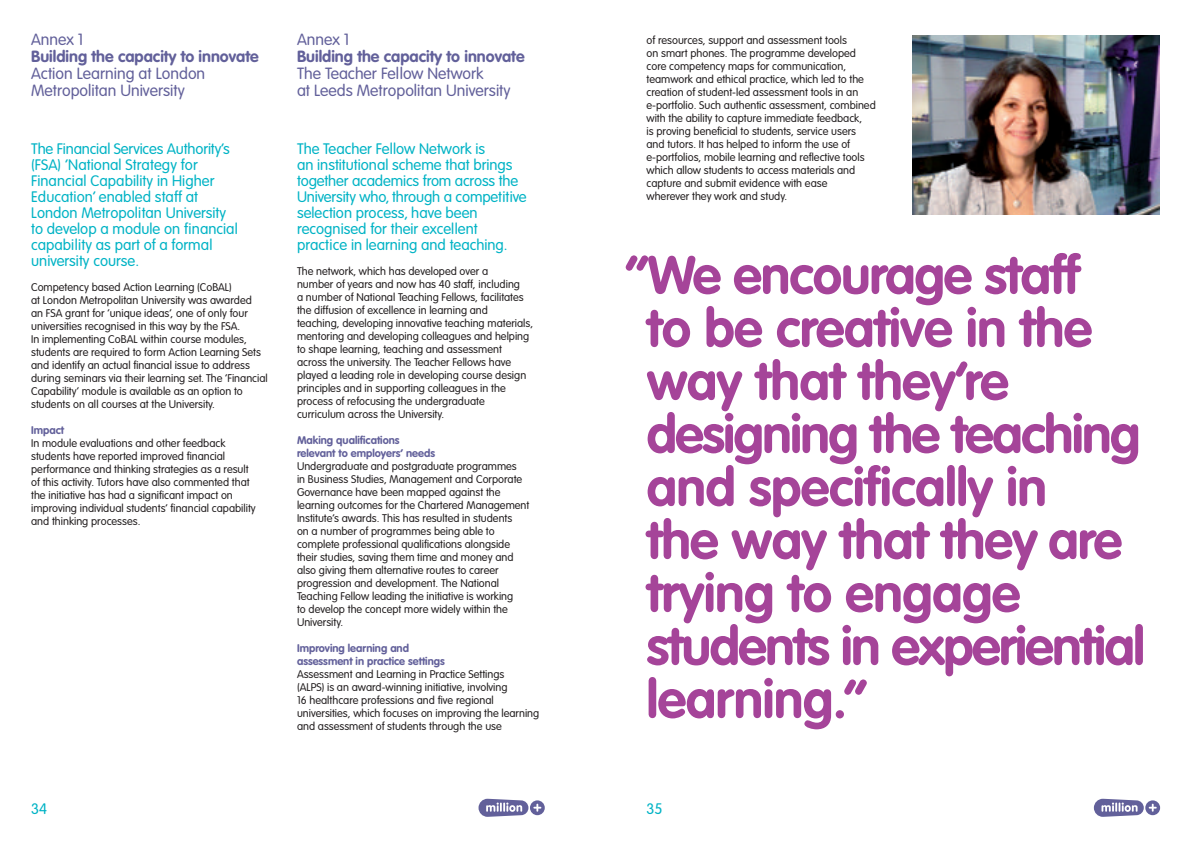
<style>
.page{position:relative;width:1191px;height:842px;background:#fff}
.page>*{position:absolute;margin:0;border:0;box-sizing:border-box;transform-origin:0 0}
.t1{font:700 53px/53px "VAG Rounded";letter-spacing:-.015em;color:#a54499}
.t2{font:300 16px/17px "VAG Rounded";color:#62609a}
.t3{font:700 16px "VAG Rounded";color:#62609a}
.t4{font:300 15px/16px "VAG Rounded";color:#00b3c5}
.t5{font:300 11px/13px "VAG Rounded";color:#231f20}
.t6{font:700 11px/13px "VAG Rounded";color:#62609a}
</style>
<div class="page">
<svg style="left:530px;top:800px;width:15px;height:15px"></svg>
<svg style="left:478px;top:799px;width:63px;height:18px"></svg>
<svg style="left:1145px;top:800px;width:15px;height:15px"></svg>
<svg style="left:1093px;top:799px;width:63px;height:18px"></svg>
<img style="left:912px;top:35px;width:247px;height:179px">
<h2 class="t2" style="left:31px;top:31px;width:54px">Annex 1</h2>
<h2 class="t3" style="left:31px;top:47px;width:229px">Building the capacity to innovate</h2>
<h2 class="t2" style="left:31px;top:65px;width:176px">Action Learning at London<br>Metropolitan University</h2>
<p class="t4" style="left:31px;top:140px;width:208px">The Financial Services Authority’s (FSA) ‘National Strategy for<br>Financial Capability in Higher<br>Education’ enabled staff at<br>London Metropolitan University to develop a module on financial capability as part of a formal university course.</p>
<p class="t5" style="left:31px;top:281px;width:238px">Competency based Action Learning (CoBAL)<br>at London Metropolitan University was awarded<br>an FSA grant for ‘unique ideas’, one of only four universities recognised in this way by the FSA.<br>In implementing CoBAL within course modules, students are required to form Action Learning Sets and identify an actual financial issue to address during seminars via their learning set. The ‘Financial Capability’ module is available as an option to students on all courses at the University.</p>
<p class="t6" style="left:31px;top:424px;width:34px">Impact</p>
<p class="t5" style="left:31px;top:437px;width:226px">In module evaluations and other feedback students have reported improved financial performance and thinking strategies as a result of this activity. Tutors have also commented that the initiative has had a significant impact on improving individual students’ financial capability and thinking processes.</p>
<h2 class="t2" style="left:297px;top:31px;width:54px">Annex 1</h2>
<h2 class="t3" style="left:297px;top:47px;width:229px">Building the capacity to innovate</h2>
<h2 class="t2" style="left:297px;top:65px;width:215px">The Teacher Fellow Network<br>at Leeds Metropolitan University</h2>
<p class="t4" style="left:297px;top:140px;width:231px">The Teacher Fellow Network is<br>an institutional scheme that brings together academics from across the University who, through a competitive selection process, have been recognised for their excellent practice in learning and teaching.</p>
<p class="t5" style="left:297px;top:265px;width:237px">The network, which has developed over a<br>number of years and now has 40 staff, including<br>a number of National Teaching Fellows, facilitates the diffusion of excellence in learning and teaching, developing innovative teaching materials, mentoring and developing colleagues and helping to shape learning, teaching and assessment across the university. The Teacher Fellows have played a leading role in developing course design principles and in supporting colleagues in the process of refocusing the undergraduate curriculum across the University.</p>
<p class="t6" style="left:297px;top:434px;width:139px">Making qualifications relevant to employers’ needs</p>
<p class="t5" style="left:297px;top:460px;width:234px">Undergraduate and postgraduate programmes<br>in Business Studies, Management and Corporate Governance have been mapped against the learning outcomes for the Chartered Management Institute’s awards. This has resulted in students<br>on a number of programmes being able to complete professional qualifications alongside their studies, saving them time and money and also giving them alternative routes to career progression and development. The National Teaching Fellow leading the initiative is working<br>to develop the concept more widely within the University.</p>
<p class="t6" style="left:297px;top:642px;width:149px">Improving learning and assessment in practice settings</p>
<p class="t5" style="left:297px;top:668px;width:244px">Assessment and Learning in Practice Settings<br>(ALPS) is an award-winning initiative, involving<br>16 healthcare professions and five regional universities, which focuses on improving the learning and assessment of students through the use</p>
<p class="t5" style="left:646px;top:34px;width:231px">of resources, support and assessment tools<br>on smart phones. The programme developed core competency maps for communication, teamwork and ethical practice, which led to the creation of student-led assessment tools in an e-portfolio. Such authentic assessment, combined with the ability to capture immediate feedback,<br>is proving beneficial to students, service users and tutors. It has helped to inform the use of e-portfolios, mobile learning and reflective tools which allow students to access materials and capture and submit evidence with ease<br>wherever they work and study.</p>
<h1 class="t1" style="left:646px;top:248px;width:500px;text-indent:-21px">“We encourage staff<br>to be creative in the way that they’re designing the teaching and specifically in<br>the way that they are trying to engage students in experiential learning.”</h1>
<h3 class="t4" style="left:31px;top:801px;width:18px">34</h3>
<h3 class="t4" style="left:646px;top:801px;width:18px">35</h3>
</div>
